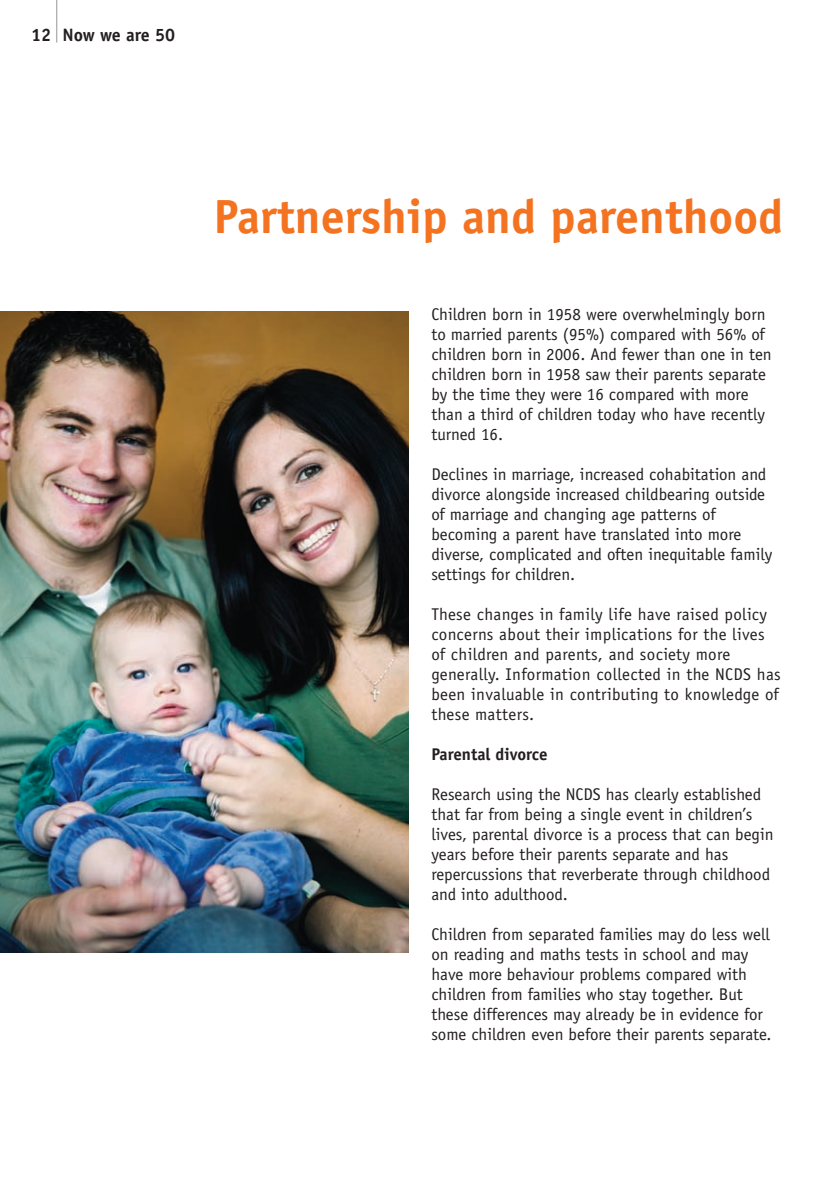
<style>
.page{position:relative;width:840px;height:1191px;background:#fff}
.page>*{position:absolute;margin:0;border:0;box-sizing:border-box;transform-origin:0 0}
.t1{font:700 48px "Officina Sans";color:#f47321}
.t2{font:700 18px "Officina Sans";color:#231f20}
.t3{font:17px/20px "Officina Sans";color:#231f20}
.t4{font:17px/20px "Officina Sans";letter-spacing:.02em;color:#231f20}
.t5{font:700 17px "Officina Sans";color:#231f20}
</style>
<div class="page">
<hr style="left:56px;top:0;width:1px;height:43px;background:#939598">
<img style="left:0;top:312px;width:408px;height:640px">
<p class="t2" style="left:31px;top:28px;width:145px">12 Now we are 50</p>
<h1 class="t1" style="left:214px;top:199px;width:570px">Partnership and parenthood</h1>
<p class="t3" style="left:431px;top:306px;width:342px">Children born in 1958 were overwhelmingly born to married parents (95%) compared with 56% of children born in 2006. And fewer than one in ten children born in 1958 saw their parents separate by the time they were 16 compared with more than a third of children today who have recently turned 16.</p>
<p class="t3" style="left:431px;top:466px;width:342px">Declines in marriage, increased cohabitation and divorce alongside increased childbearing outside of marriage and changing age patterns of becoming a parent have translated into more diverse, complicated and often inequitable family settings for children.</p>
<p class="t4" style="left:431px;top:606px;width:351px">These changes in family life have raised policy concerns about their implications for the lives of children and parents, and society more generally. Information collected in the NCDS has been invaluable in contributing to knowledge of these matters.</p>
<p class="t5" style="left:431px;top:748px;width:118px">Parental divorce</p>
<p class="t3" style="left:431px;top:786px;width:343px">Research using the NCDS has clearly established that far from being a single event in children’s lives, parental divorce is a process that can begin years before their parents separate and has repercussions that reverberate through childhood and into adulthood.</p>
<p class="t3" style="left:431px;top:926px;width:341px">Children from separated families may do less well on reading and maths tests in school and may have more behaviour problems compared with children from families who stay together. But these differences may already be in evidence for some children even before their parents separate.</p>
</div>
